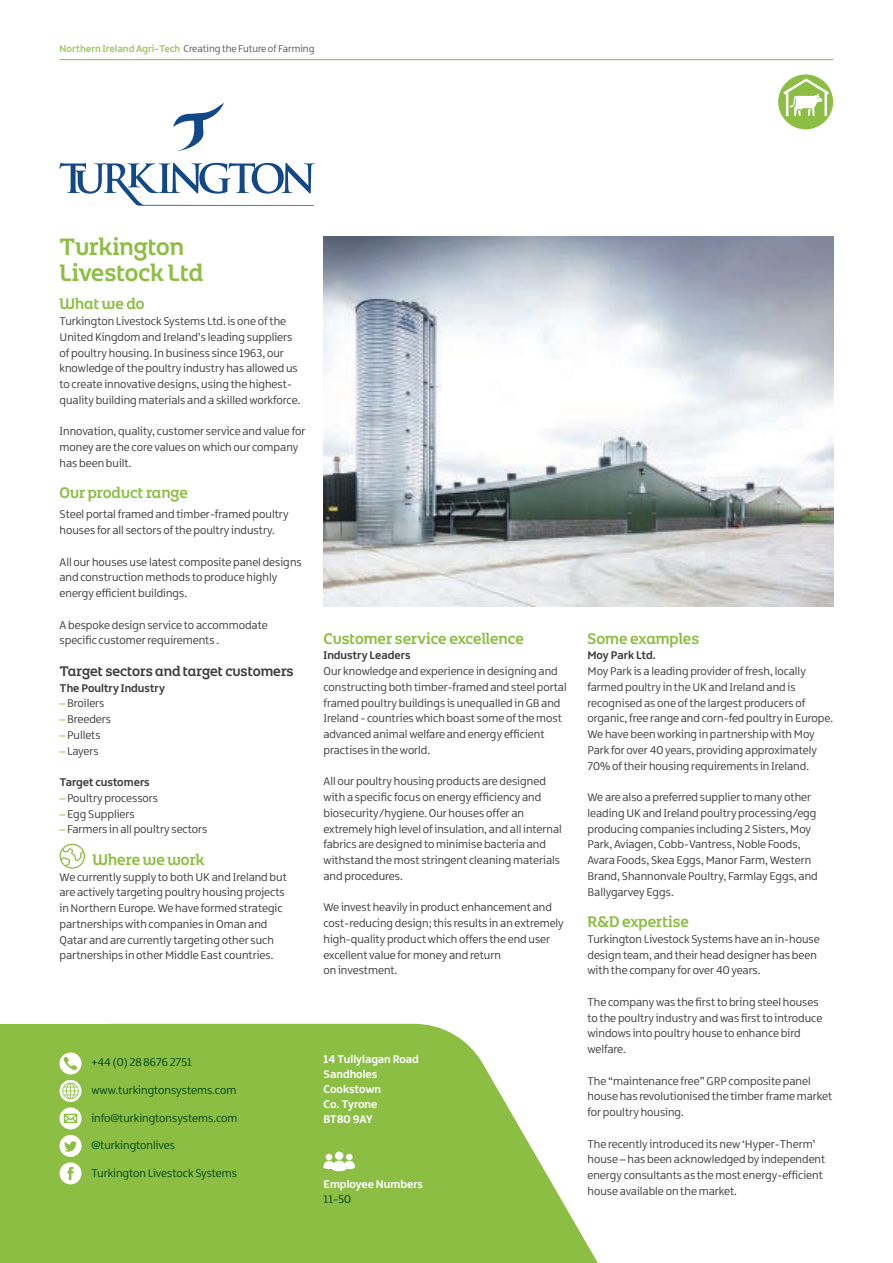
<style>
.page{position:relative;width:893px;height:1263px;background:#fff}
.page>*{position:absolute;margin:0;border:0;box-sizing:border-box;transform-origin:0 0}
.t1{font:25.5px/25.5px "Northern Ireland Headline";color:#8cbe44}
.t2{font:16.5px "Northern Ireland Headline";color:#8cbe44}
.t3{font:15px "Northern Ireland Headline";color:#3e3e3f}
.t4{font:12px/15.8px "Northern Ireland";color:#3e3e3f}
.t5{font:12px "Northern Ireland";color:#004713}
.t6{font:700 12px/15px "Northern Ireland";color:#fff}
.t7{font:700 12px "Northern Ireland";color:#3e3e3f}
.t8{font:10.5px "Northern Ireland";color:#57585a}
.s1{font-weight:700;color:#a2c966}
.s2{color:#8cbe44}
</style>
<div class="page">
<hr style="left:60px;top:59px;width:773px;height:1px;background:#98c452">
<svg style="left:249px;top:1024px;width:349px;height:239px;fill:#8cbe44"></svg>
<div style="left:0;top:1024px;width:249px;height:239px;background:#8cbe44"></div>
<svg style="left:173px;top:102px;width:51px;height:49px"></svg>
<svg style="left:60px;top:163px;width:254px;height:43px"></svg>
<svg style="left:60px;top:1052px;width:22px;height:22px"></svg>
<svg style="left:60px;top:1080px;width:22px;height:49px"></svg>
<svg style="left:335px;top:1151px;width:8px;height:9px"></svg>
<svg style="left:323px;top:1154px;width:32px;height:17px"></svg>
<svg style="left:60px;top:1135px;width:22px;height:49px"></svg>
<img style="left:323px;top:236px;width:510px;height:370px">
<svg style="left:60px;top:844px;width:25px;height:25px"></svg>
<svg style="left:778px;top:74px;width:55px;height:55px"></svg>
<p class="t8" style="left:60px;top:42px;width:256px"><span class="s1">Northern Ireland Agri-Tech</span> Creating the Future of Farming</p>
<h1 class="t1" style="left:60px;top:234px;width:145px">Turkington<br>Livestock Ltd</h1>
<h2 class="t2" style="left:60px;top:293px;width:87px">What we do</h2>
<p class="t4" style="left:60px;top:313px;width:242px">Turkington Livestock Systems Ltd. is one of the United Kingdom and Ireland’s leading suppliers of poultry housing. In business since 1963, our knowledge of the poultry industry has allowed us to create innovative designs, using the highest&shy;quality building materials and a skilled workforce.</p>
<p class="t4" style="left:60px;top:424px;width:247px">Innovation, quality, customer service and value for money are the core values on which our company has been built.</p>
<h2 class="t2" style="left:60px;top:482px;width:130px">Our product range</h2>
<p class="t4" style="left:60px;top:507px;width:231px">Steel portal framed and timber-framed poultry houses for all sectors of the poultry industry.</p>
<p class="t4" style="left:60px;top:554px;width:244px">All our houses use latest composite panel designs and construction methods to produce highly energy efficient buildings.</p>
<p class="t4" style="left:60px;top:617px;width:210px">A bespoke design service to accommodate specific customer requirements .</p>
<p class="t3" style="left:60px;top:661px;width:236px">Target sectors and target customers</p>
<p class="t7" style="left:60px;top:680px;width:107px">The Poultry Industry</p>
<p class="t4" style="left:60px;top:696px;width:46px"><span class="s2">–</span> Broilers</p>
<p class="t4" style="left:60px;top:711px;width:53px"><span class="s2">–</span> Breeders</p>
<p class="t4" style="left:60px;top:727px;width:43px"><span class="s2">–</span> Pullets</p>
<p class="t4" style="left:60px;top:743px;width:41px"><span class="s2">–</span> Layers</p>
<p class="t7" style="left:60px;top:774px;width:92px">Target customers</p>
<p class="t4" style="left:60px;top:790px;width:100px"><span class="s2">–</span> Poultry processors</p>
<p class="t4" style="left:60px;top:806px;width:77px"><span class="s2">–</span> Egg Suppliers</p>
<p class="t4" style="left:60px;top:822px;width:149px"><span class="s2">–</span> Farmers in all poultry sectors</p>
<h2 class="t2" style="left:93px;top:849px;width:114px">Where we work</h2>
<p class="t4" style="left:60px;top:869px;width:229px">We currently supply to both UK and Ireland but are actively targeting poultry housing projects in Northern Europe. We have formed strategic partnerships with companies in Oman and Qatar and are currently targeting other such partnerships in other Middle East countries.</p>
<h2 class="t2" style="left:323px;top:628px;width:202px">Customer service excellence</h2>
<p class="t7" style="left:323px;top:648px;width:89px">Industry Leaders</p>
<p class="t4" style="left:323px;top:663px;width:245px">Our knowledge and experience in designing and constructing both timber-framed and steel portal framed poultry buildings is unequalled in GB and Ireland - countries which boast some of the most advanced animal welfare and energy efficient practises in the world.</p>
<p class="t4" style="left:323px;top:774px;width:240px">All our poultry housing products are designed with a specific focus on energy efficiency and biosecurity/hygiene. Our houses offer an extremely high level of insulation, and all internal fabrics are designed to minimise bacteria and withstand the most stringent cleaning materials and procedures.</p>
<p class="t4" style="left:323px;top:900px;width:242px">We invest heavily in product enhancement and cost-reducing design; this results in an extremely high-quality product which offers the end user excellent value for money and return<br>on investment.</p>
<p class="t5" style="left:91px;top:1055px;width:102px">+44 (0) 28 8676 2751</p>
<p class="t5" style="left:91px;top:1083px;width:147px">www.turkingtonsystems.com</p>
<p class="t5" style="left:91px;top:1111px;width:148px">info@turkingtonsystems.com</p>
<p class="t5" style="left:91px;top:1139px;width:85px">@turkingtonlives</p>
<p class="t5" style="left:91px;top:1166px;width:147px">Turkington Livestock Systems</p>
<p class="t6" style="left:323px;top:1051px;width:97px">14 Tullylagan Road<br>Sandholes<br>Cookstown<br>Co. Tyrone<br>BT80 9AY</p>
<p class="t6" style="left:323px;top:1176px;width:101px">Employee Numbers</p>
<p class="t5" style="left:323px;top:1192px;width:29px">11-50</p>
<h2 class="t2" style="left:587px;top:628px;width:113px">Some examples</h2>
<p class="t7" style="left:587px;top:648px;width:70px">Moy Park Ltd.</p>
<p class="t4" style="left:587px;top:663px;width:247px">Moy Park is a leading provider of fresh, locally farmed poultry in the UK and Ireland and is recognised as one of the largest producers of organic, free range and corn-fed poultry in Europe.<br>We have been working in partnership with Moy Park for over 40 years, providing approximately 70% of their housing requirements in Ireland.</p>
<p class="t4" style="left:587px;top:789px;width:232px">We are also a preferred supplier to many other leading UK and Ireland poultry processing/egg producing companies including 2 Sisters, Moy Park, Aviagen, Cobb-Vantress, Noble Foods, Avara Foods, Skea Eggs, Manor Farm, Western Brand, Shannonvale Poultry, Farmlay Eggs, and Ballygarvey Eggs.</p>
<h2 class="t2" style="left:587px;top:911px;width:103px">R&amp;D expertise</h2>
<p class="t4" style="left:587px;top:931px;width:234px">Turkington Livestock Systems have an in-house design team, and their head designer has been with the company for over 40 years.</p>
<p class="t4" style="left:587px;top:994px;width:236px">The company was the first to bring steel houses to the poultry industry and was first to introduce windows into poultry house to enhance bird welfare.</p>
<p class="t4" style="left:587px;top:1073px;width:246px">The “maintenance free” GRP composite panel house has revolutionised the timber frame market for poultry housing.</p>
<p class="t4" style="left:587px;top:1136px;width:239px">The recently introduced its new ‘Hyper-Therm’ house – has been acknowledged by independent energy consultants as the most energy-efficient house available on the market.</p>
</div>
